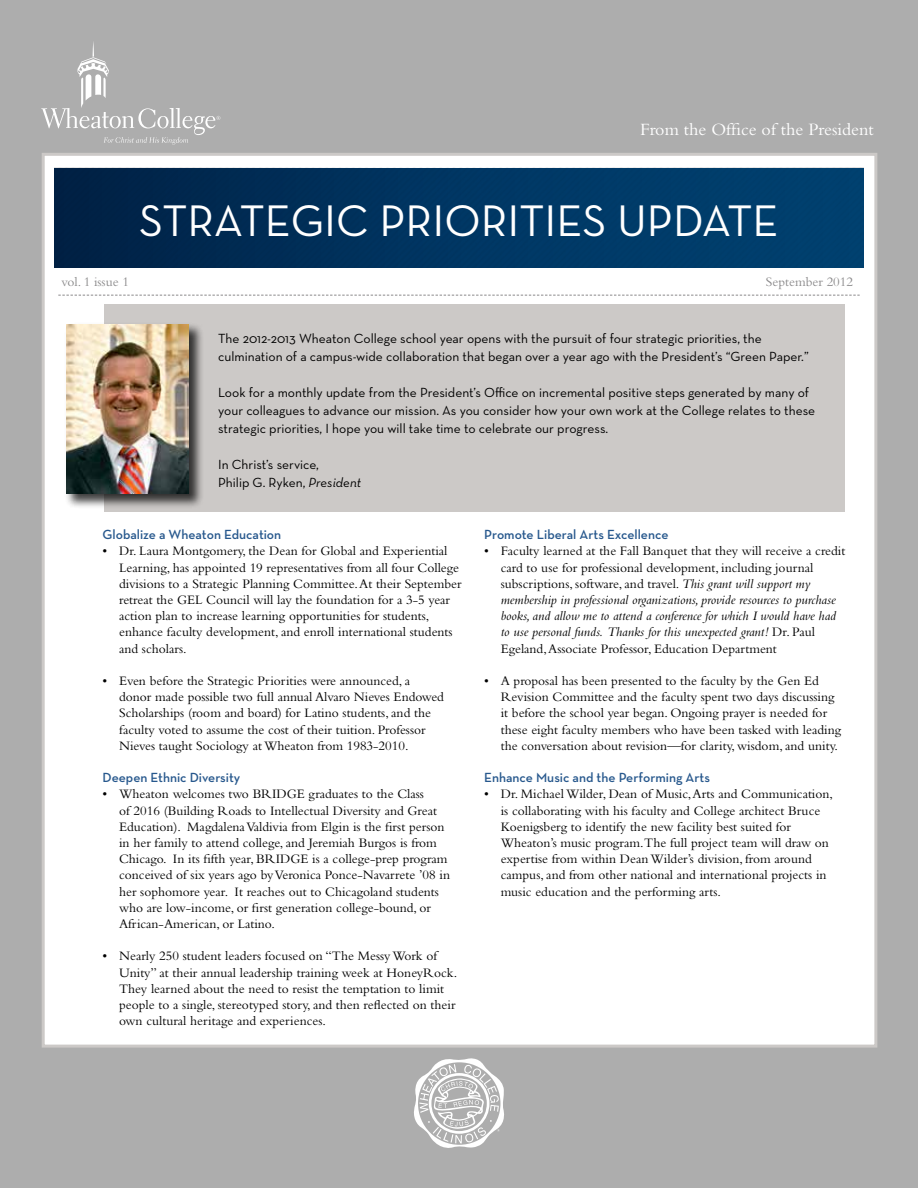
<style>
.page{position:relative;width:918px;height:1188px;background:#adadad}
.page>*{position:absolute;margin:0;border:0;box-sizing:border-box;transform-origin:0 0}
.t1{font:45px "Neutraface Text";color:#fff}
.t2{font:18px "Bembo";color:#fff}
.t3{font:13.5px/16.2px "Bembo";color:#000}
.t4{font:13.5px/18px "Neutraface Text";color:#000}
.t5{font:600 13.5px "Neutraface Text";color:#27588d}
.t6{font:13.5px "Bembo";color:#8a898a}
.s1{font-style:italic}
</style>
<div class="page">
<svg style="left:41px;top:42px;width:179px;height:103px"></svg>
<div style="left:42px;top:153px;width:835px;height:895px;background:#fff;border:3px solid #ccc9c7"></div>
<div style="left:104px;top:304px;width:741px;height:207px;background:#ccc9c7"></div>
<div style="left:65px;top:322px;width:139px;height:187px;background:#000;opacity:.75"></div>
<img style="left:66px;top:324px;width:123px;height:170px">
<svg style="left:58px;top:295px;width:802px;height:1px"></svg>
<svg style="left:414px;top:1058px;width:90px;height:90px"></svg>
<img style="left:54px;top:168px;width:810px;height:100px">
<h2 class="t2" style="left:640px;top:119px;width:235px">From the Office of the President</h2>
<h1 class="t1" style="left:139px;top:193px;width:50px">Strat</h1>
<h1 class="t1" style="left:265px;top:193px;width:52px">egic</h1>
<h1 class="t1" style="left:379px;top:193px;width:48px">Prioriti</h1>
<h1 class="t1" style="left:556px;top:193px;width:224px">es Update</h1>
<p class="t6" style="left:62px;top:274px;width:69px">vol. 1 issue 1</p>
<p class="t6" style="left:766px;top:274px;width:89px">September 2012</p>
<p class="t4" style="left:218px;top:329px;width:592px">The 2012-2013 Wheaton College school year opens with the pursuit of four strategic priorities, the culmination of a campus-wide collaboration that began over a year ago with the President’s “Green Paper.”</p>
<p class="t4" style="left:218px;top:383px;width:599px">Look for a monthly update from the President’s Office on incremental positive steps generated by many of your colleagues to advance our mission. As you consider how your own work at the College relates to these strategic priorities, I hope you will take time to celebrate our progress.</p>
<p class="t4" style="left:218px;top:455px;width:145px">In Christ’s service,<br>Philip G. Ryken, <span class="s1">President</span></p>
<p class="t5" style="left:103px;top:526px;width:180px">Globalize a Wheaton Education</p>
<p class="t3" style="left:119px;top:543px;width:344px;text-indent:-17px">• Dr. Laura Montgomery, the Dean for Global and Experiential Learning, has appointed 19 representatives from all four College divisions to a Strategic Planning Committee.At their September retreat the GEL Council will lay the foundation for a 3-5 year action plan to increase learning opportunities for students, enhance faculty development, and enroll international students and scholars.</p>
<p class="t3" style="left:119px;top:672px;width:326px;text-indent:-17px">• Even before the Strategic Priorities were announced, a donor made possible two full annual Alvaro Nieves Endowed Scholarships (room and board) for Latino students, and the faculty voted to assume the cost of their tuition. Professor Nieves taught Sociology atWheaton from 1983-2010.</p>
<p class="t5" style="left:103px;top:769px;width:139px">Deepen Ethnic Diversity</p>
<p class="t3" style="left:119px;top:786px;width:332px;text-indent:-16px">• Wheaton welcomes two BRIDGE graduates to the Class<br>of 2016 (Building Roads to Intellectual Diversity and Great Education). MagdalenaValdivia from Elgin is the first person in her family to attend college, and Jeremiah Burgos is from Chicago. In its fifth year, BRIDGE is a college-prep program conceived of six years ago byVeronica Ponce-Navarrete ’08 in her sophomore year. It reaches out to Chicagoland students who are low-income, or first generation college-bound, or African-American, or Latino.</p>
<p class="t3" style="left:119px;top:948px;width:340px;text-indent:-16px">• Nearly 250 student leaders focused on “The MessyWork of Unity” at their annual leadership training week at HoneyRock.<br>They learned about the need to resist the temptation to limit people to a single, stereotyped story, and then reflected on their own cultural heritage and experiences.</p>
<p class="t5" style="left:484px;top:526px;width:186px">Promote Liberal Arts Excellence</p>
<p class="t3" style="left:501px;top:543px;width:346px;text-indent:-16px">• Faculty learned at the Fall Banquet that they will receive a credit card to use for professional development, including journal subscriptions, software, and travel. <span class="s1">This grant will support my membership in professional organizations, provide resources to purchase books, and allow me to attend a conference for which I would have had to use personal funds. Thanks for this unexpected grant!</span> Dr. Paul Egeland,Associate Professor, Education Department</p>
<p class="t3" style="left:501px;top:672px;width:342px;text-indent:-16px">• A proposal has been presented to the faculty by the Gen Ed Revision Committee and the faculty spent two days discussing it before the school year began. Ongoing prayer is needed for these eight faculty members who have been tasked with leading the conversation about revision—for clarity, wisdom, and unity.</p>
<p class="t5" style="left:484px;top:769px;width:227px">Enhance Music and the Performing Arts</p>
<p class="t3" style="left:501px;top:786px;width:334px;text-indent:-16px">• Dr. MichaelWilder, Dean of Music,Arts and Communication, is collaborating with his faculty and College architect Bruce Koenigsberg to identify the new facility best suited for Wheaton’s music program.The full project team will draw on expertise from within DeanWilder’s division, from around campus, and from other national and international projects in music education and the performing arts.</p>
</div>
